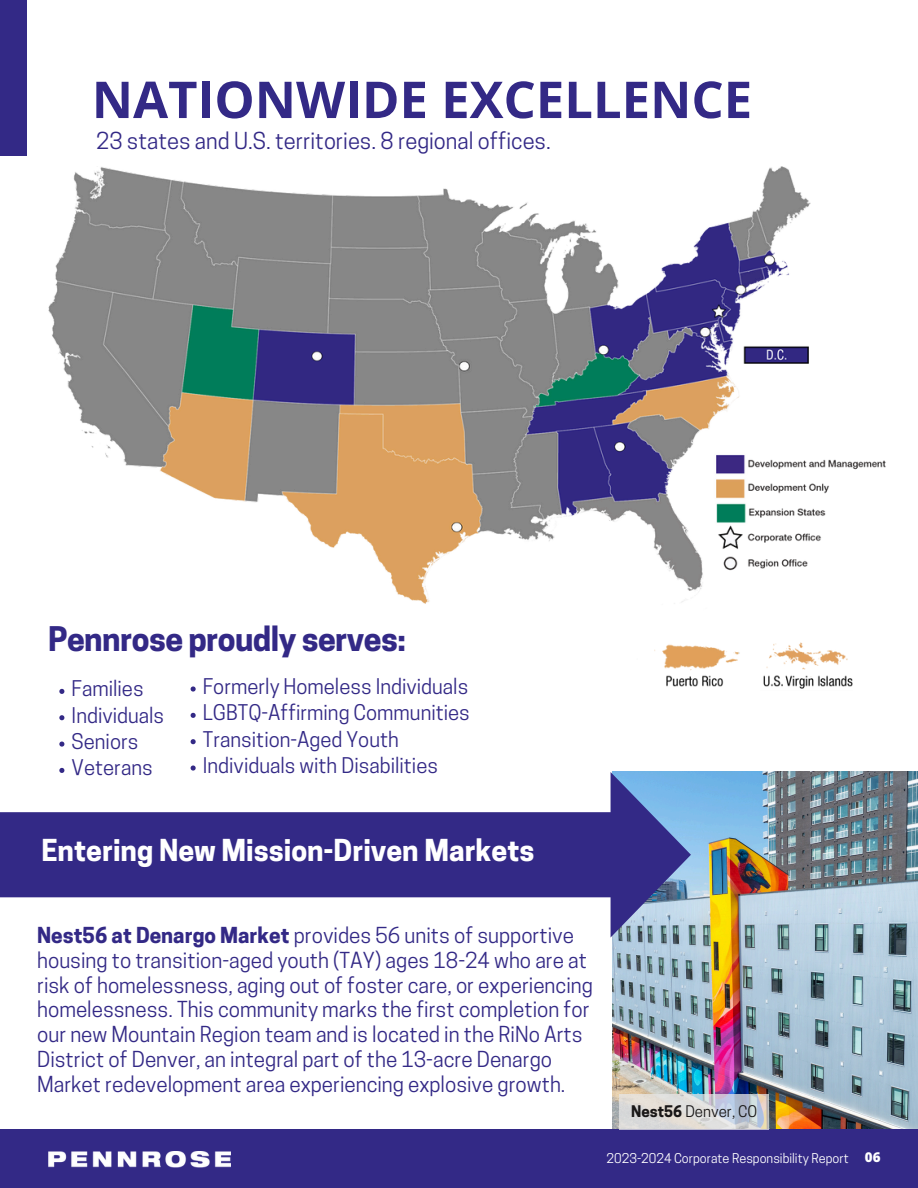
<style>
.page{position:relative;width:918px;height:1188px;background:#fff}
.page>*{position:absolute;margin:0;border:0;box-sizing:border-box;transform-origin:0 0}
.t1{font:700 50.85px "Open Sans";color:#332986}
.t2{font:700 31.95px "Cooper Hewitt";letter-spacing:-.015em;color:#332986}
.t3{font:700 28.35px "Cooper Hewitt";color:#fff}
.t4{font:21.9px "Cooper Hewitt";color:#332986}
.t5{font:20.7px/24.8px "Cooper Hewitt";color:#332986}
.t6{font:20.25px "Cooper Hewitt";color:#332986}
.t7{font:15px "Cooper Hewitt";color:#191717}
.t8{font:800 13.35px "Open Sans";color:#fff}
.t9{font:12.75px "Cooper Hewitt";color:#fff}
.s1{font-weight:700}
</style>
<div class="page">
<img style="left:48px;top:167px;width:838px;height:526px">
<svg style="left:640px;top:625px;width:225px;height:68px"></svg>
<img style="left:612px;top:772px;width:306px;height:357px">
<svg style="left:0;top:772px;width:691px;height:166px;fill:#332986"></svg>
<div style="left:0;top:1129px;width:918px;height:59px;background:#332986"></div>
<img style="left:49px;top:1152px;width:181px;height:16px">
<div style="left:0;top:0;width:26px;height:156px;background:#332986"></div>
<svg style="left:59px;top:689px;width:5px;height:5px"></svg>
<svg style="left:59px;top:715px;width:5px;height:5px"></svg>
<svg style="left:59px;top:742px;width:5px;height:5px"></svg>
<svg style="left:59px;top:768px;width:5px;height:5px"></svg>
<svg style="left:191px;top:686px;width:5px;height:6px"></svg>
<svg style="left:191px;top:713px;width:5px;height:5px"></svg>
<svg style="left:191px;top:739px;width:5px;height:5px"></svg>
<svg style="left:191px;top:766px;width:5px;height:5px"></svg>
<svg style="left:619px;top:1094px;width:150px;height:35px;background:#d4d5d7"></svg>
<p class="t1" style="left:92px;top:64px;width:662px">NATIONWIDE EXCELLENCE</p>
<p class="t4" style="left:96px;top:132px;width:456px">23 states and U.S. territories. 8 regional offices.</p>
<p class="t2" style="left:48px;top:627px;width:359px">Pennrose proudly serves:</p>
<p class="t6" style="left:72px;top:681px;width:73px">Families</p>
<p class="t6" style="left:72px;top:708px;width:94px">Individuals</p>
<p class="t6" style="left:72px;top:734px;width:68px">Seniors</p>
<p class="t6" style="left:72px;top:760px;width:83px">Veterans</p>
<p class="t6" style="left:203px;top:679px;width:267px">Formerly Homeless Individuals</p>
<p class="t6" style="left:203px;top:705px;width:269px">LGBTQ-Affirming Communities</p>
<p class="t6" style="left:203px;top:732px;width:197px">Transition-Aged Youth</p>
<h3 class="t6" style="left:203px;top:758px;width:237px">Individuals with Disabilities</h3>
<h2 class="t3" style="left:41px;top:840px;width:495px">Entering New Mission-Driven Markets</h2>
<p class="t5" style="left:37px;top:926px;width:557px"><span class="s1">Nest56 at Denargo Market</span> provides 56 units of supportive housing to transition-aged youth (TAY) ages 18-24 who are at risk of homelessness, aging out of foster care, or experiencing homelessness. This community marks the first completion for our new Mountain Region team and is located in the RiNo Arts District of Denver, an integral part of the 13-acre Denargo Market redevelopment area experiencing explosive growth.</p>
<p class="t7" style="left:631px;top:1105px;width:128px"><span class="s1">Nest56</span> Denver, CO</p>
<h6 class="t9" style="left:607px;top:1153px;width:244px">2023-2024 Corporate Responsibility Report</h6>
<h4 class="t8" style="left:865px;top:1148px;width:17px">06</h4>
</div>
